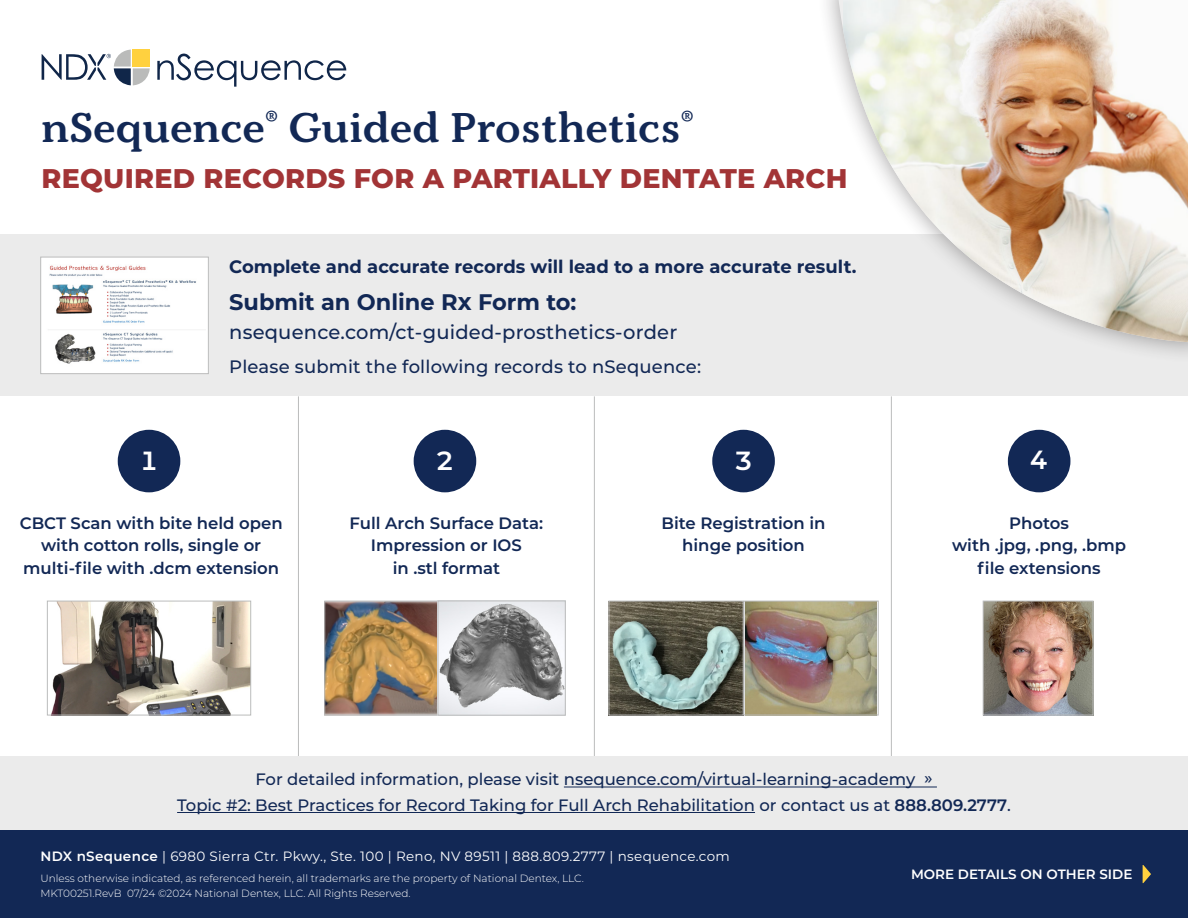
<style>
.page{position:relative;width:1188px;height:918px;background:#fff}
.page>*{position:absolute;margin:0;border:0;box-sizing:border-box;transform-origin:0 0}
.t1{font:600 42px "Kopius";color:#122855}
.t2{font:800 27px "Montserrat";letter-spacing:.01em;color:#a23436}
.t3{font:600 26.25px "Montserrat";color:#fff}
.t4{font:700 22.5px "Montserrat";color:#122855}
.t5{font:500 19.5px "Montserrat";letter-spacing:.01em;color:#122855}
.t6{font:700 18px "Montserrat";color:#122855}
.t7{font:500 18px "Montserrat";letter-spacing:.01em;color:#122855}
.t8{font:600 16.5px/22.5px "Montserrat";color:#122855;text-align:center}
.t9{font:500 16.5px/25.5px "Montserrat";color:#122855;text-align:center}
.t10{font:13.5px "Montserrat";letter-spacing:.025em;color:#fff}
.t11{font:600 13.5px "Montserrat";color:#fff}
.t12{font:300 10.5px/15px "Montserrat";color:#fff}
.s1{font-weight:600}
</style>
<div class="page">
<hr style="left:298px;top:396px;width:1px;height:360px;background:#bbbcbc">
<hr style="left:594px;top:396px;width:1px;height:360px;background:#bbbcbc">
<hr style="left:891px;top:396px;width:1px;height:360px;background:#bbbcbc">
<svg style="left:157px;top:54px;width:189px;height:33px"></svg>
<svg style="left:42px;top:50px;width:108px;height:35px"></svg>
<div style="left:0;top:234px;width:1188px;height:162px;background:#ebebeb"></div>
<img style="left:51px;top:603px;width:198px;height:110px">
<div style="left:47px;top:601px;width:204px;height:114px;border:1px solid #bbbcbc"></div>
<img style="left:985px;top:603px;width:106px;height:110px">
<div style="left:983px;top:601px;width:110px;height:114px;border:1px solid #bbbcbc"></div>
<img style="left:611px;top:603px;width:131px;height:110px">
<div style="left:609px;top:601px;width:135px;height:114px;border:1px solid #bbbcbc"></div>
<img style="left:746px;top:603px;width:131px;height:110px">
<div style="left:744px;top:601px;width:135px;height:114px;border:1px solid #bbbcbc"></div>
<div style="left:712px;top:430px;width:63px;height:62px;background:#122855;border-radius:50%"></div>
<div style="left:1008px;top:430px;width:62px;height:62px;background:#122855;border-radius:50%"></div>
<div style="left:118px;top:430px;width:62px;height:62px;background:#122855;border-radius:50%"></div>
<div style="left:414px;top:430px;width:62px;height:62px;background:#122855;border-radius:50%"></div>
<img style="left:326px;top:603px;width:111px;height:110px">
<div style="left:324px;top:601px;width:115px;height:114px;border:1px solid #bbbcbc"></div>
<svg style="left:440px;top:603px;width:124px;height:110px"></svg>
<div style="left:438px;top:601px;width:128px;height:114px;border:1px solid #bbbcbc"></div>
<div style="left:816px;top:0;width:372px;height:364px;background:#231f20;opacity:.45"></div>
<img style="left:843px;top:0;width:345px;height:342px">
<div style="left:41px;top:257px;width:167px;height:117px;background:#fff"></div>
<img style="left:49px;top:265px;width:147px;height:99px">
<div style="left:41px;top:257px;width:168px;height:117px;border:1px solid #bbbcbc"></div>
<div style="left:0;top:756px;width:1188px;height:81px;background:#ebebeb"></div>
<div style="left:0;top:831px;width:1188px;height:87px;background:#122855"></div>
<svg style="left:1143px;top:865px;width:8px;height:18px"></svg>
<hr style="left:564px;top:787px;width:373px;height:1px;background:#122855">
<hr style="left:177px;top:812px;width:578px;height:1px;background:#122855">
<h1 class="t1" style="left:42px;top:102px;width:654px">nSequence<sup>®</sup> Guided Prosthetics<sup>®</sup></h1>
<h2 class="t2" style="left:42px;top:159px;width:807px">REQUIRED RECORDS FOR A PARTIALLY DENTATE ARCH</h2>
<p class="t6" style="left:229px;top:254px;width:629px">Complete and accurate records will lead to a more accurate result.</p>
<h3 class="t4" style="left:229px;top:286px;width:349px">Submit an Online RX Form to:</h3>
<p class="t5" style="left:229px;top:318px;width:450px">nsequence.com/ct-guided-prosthetics-order</p>
<p class="t7" style="left:229px;top:354px;width:474px">Please submit the following records to nSequence:</p>
<h3 class="t3" style="left:140px;top:442px;width:20px">1</h3>
<h3 class="t3" style="left:436px;top:442px;width:20px">2</h3>
<h3 class="t3" style="left:734px;top:442px;width:20px">3</h3>
<h3 class="t3" style="left:1030px;top:441px;width:20px">4</h3>
<p class="t8" style="left:20px;top:511px;width:264px">CBCT Scan with bite held open with cotton rolls, single or multi-file with .dcm extension</p>
<p class="t8" style="left:350px;top:511px;width:195px">Full Arch Surface Data:<br>Impression or IOS<br>in .stl format</p>
<p class="t8" style="left:662px;top:511px;width:166px">Bite Registration in hinge position</p>
<p class="t8" style="left:952px;top:511px;width:175px">Photos<br>with .jpg, .png, .bmp file extensions</p>
<p class="t9" style="left:177px;top:766px;width:835px">For detailed information, please visit nsequence.com/virtual-learning-academy »<br>Topic #2: Best Practices for Record Taking for Full Arch Rehabilitation or contact us at <span class="s1">888.809.2777</span>.</p>
<p class="t10" style="left:41px;top:847px;width:691px"><span class="s1">NDX nSequence</span> | 6980 Sierra Ctr. Pkwy., Ste. 100 | Reno, NV 89511 | 888.809.2777 | nsequence.com</p>
<p class="t12" style="left:40px;top:871px;width:545px">Unless otherwise indicated, as referenced herein, all trademarks are the property of National Dentex, LLC.<br>MKT00251.RevB 07/24 ©2024 National Dentex, LLC. All Rights Reserved.</p>
<p class="t11" style="left:911px;top:865px;width:223px">MORE DETAILS ON OTHER SIDE</p>
</div>
